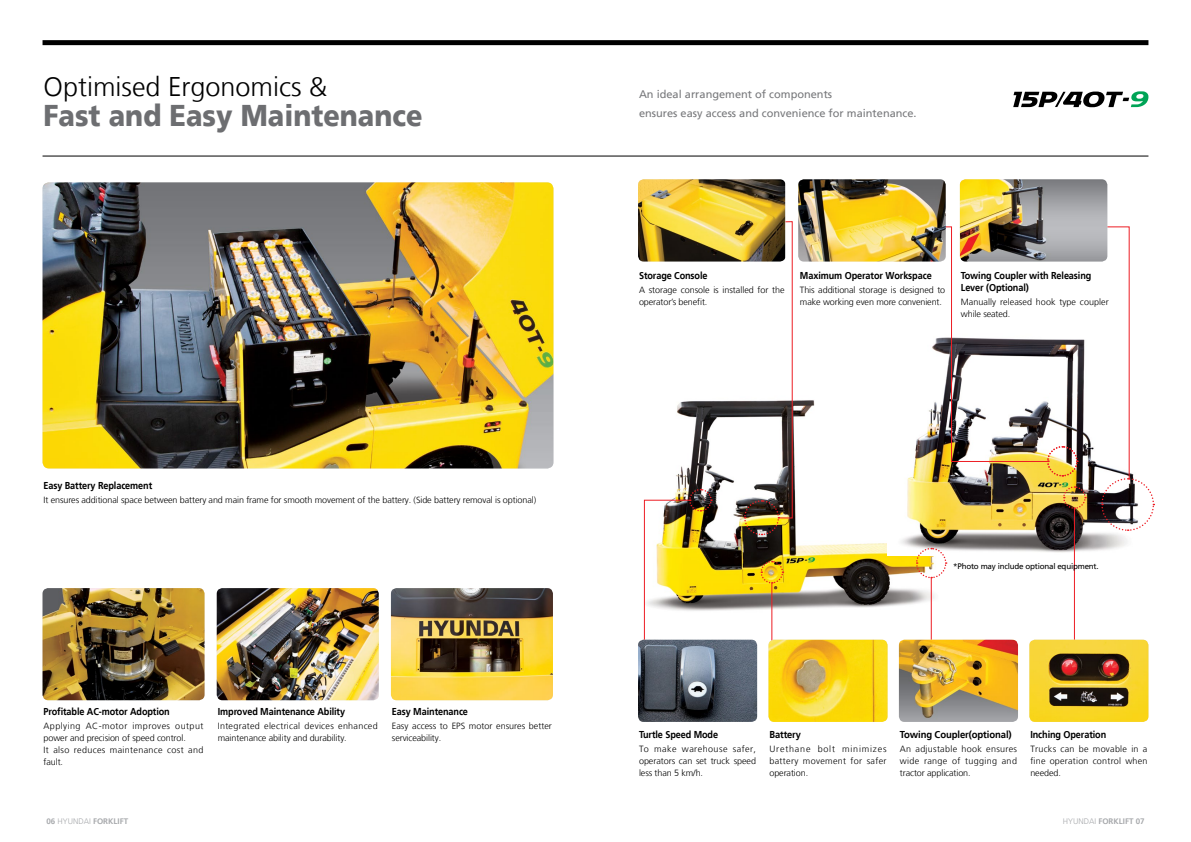
<style>
.page{position:relative;width:1191px;height:842px;background:#fff}
.page>*{position:absolute;margin:0;border:0;box-sizing:border-box;transform-origin:0 0}
.t1{font:900 30px "Frutiger LT";color:#6d6e71;scale:.9 1}
.t2{font:300 27px "Frutiger LT";color:#000}
.t3{font:11px/19px "Frutiger LT";color:#77787b}
.t4{font:700 10px/12px "Frutiger LT";letter-spacing:-.01em;color:#000;scale:.91 1}
.t5{font:700 10px "Frutiger LT";letter-spacing:-.01em;color:#000;scale:.95 1}
.t6{font:700 10px "Frutiger LT";letter-spacing:-.01em;color:#000;scale:.93 1}
.t7{font:300 9px/12px "Frutiger LT";letter-spacing:-.005em;color:#000}
.t8{font:300 9px/12px "Frutiger LT";letter-spacing:.035em;color:#000}
.t9{font:300 9px/12px "Frutiger LT";letter-spacing:.03em;color:#000}
.t10{font:700 8px "Frutiger LT";color:#a7a9ac}
.t11{font:8px "Frutiger LT";letter-spacing:-.025em;color:#000}
.s1{font-weight:300}
</style>
<div class="page">
<img style="left:43px;top:182px;width:510px;height:286px">
<hr style="left:43px;top:156px;width:1105px;height:1px;background:#000">
<div style="left:43px;top:40px;width:1105px;height:5px;background:#000"></div>
<img style="left:643px;top:392px;width:291px;height:227px">
<img style="left:887px;top:392px;width:240px;height:164px">
<svg style="left:759px;top:560px;width:25px;height:24px"></svg>
<hr style="left:771px;top:583px;width:1px;height:77px;background:#ed1d24">
<img style="left:644px;top:488px;width:68px;height:152px">
<svg style="left:912px;top:226px;width:242px;height:306px"></svg>
<hr style="left:1074px;top:508px;width:1px;height:156px;background:#ed1d24">
<svg style="left:915px;top:547px;width:32px;height:32px"></svg>
<hr style="left:931px;top:577px;width:1px;height:85px;background:#ed1d24">
<img style="left:960px;top:179px;width:147px;height:82px">
<img style="left:768px;top:640px;width:119px;height:82px">
<svg style="left:743px;top:221px;width:49px;height:315px"></svg>
<img style="left:217px;top:588px;width:162px;height:112px">
<img style="left:391px;top:588px;width:162px;height:112px">
<img style="left:43px;top:588px;width:161px;height:112px">
<img style="left:899px;top:640px;width:119px;height:82px">
<img style="left:638px;top:179px;width:147px;height:82px">
<img style="left:798px;top:179px;width:147px;height:82px">
<svg style="left:1013px;top:91px;width:135px;height:16px"></svg>
<img style="left:1029px;top:640px;width:119px;height:82px">
<img style="left:638px;top:640px;width:119px;height:82px">
<h2 class="t2" style="left:44px;top:71px;width:285px">Optimised Ergonomics &amp;</h2>
<h1 class="t1" style="left:44px;top:97px;width:422px">Fast and Easy Maintenance</h1>
<p class="t4" style="left:44px;top:480px;width:121px">Easy Battery Replacement</p>
<p class="t7" style="left:44px;top:494px;width:494px">It ensures additional space between battery and main frame for smooth movement of the battery. (Side battery removal is optional)</p>
<p class="t3" style="left:639px;top:85px;width:279px">An ideal arrangement of components<br>ensures easy access and convenience for maintenance.</p>
<p class="t4" style="left:639px;top:269px;width:77px">Storage Console</p>
<p class="t7" style="left:639px;top:284px;width:147px">A storage console is installed for the operator’s benefit.</p>
<p class="t4" style="left:800px;top:269px;width:146px">Maximum Operator Workspace</p>
<p class="t7" style="left:800px;top:284px;width:147px">This additional storage is designed to make working even more convenient.</p>
<p class="t4" style="left:961px;top:269px;width:145px">Towing Coupler with Releasing<br>Lever (Optional)</p>
<p class="t7" style="left:961px;top:296px;width:149px">Manually released hook type coupler while seated.</p>
<p class="t11" style="left:953px;top:561px;width:147px">*Photo may include optional equipment.</p>
<p class="t4" style="left:44px;top:706px;width:140px">Profitable AC-motor Adoption</p>
<p class="t8" style="left:44px;top:720px;width:161px">Applying AC-motor improves output power and precision of speed control.<br>It also reduces maintenance cost and fault.</p>
<p class="t4" style="left:218px;top:706px;width:141px">Improved Maintenance Ability</p>
<p class="t9" style="left:218px;top:720px;width:161px">Integrated electrical devices enhanced maintenance ability and durability.</p>
<p class="t4" style="left:392px;top:706px;width:85px">Easy Maintenance</p>
<p class="t7" style="left:392px;top:720px;width:161px">Easy access to EPS motor ensures better serviceability.</p>
<p class="t6" style="left:769px;top:729px;width:35px">Battery</p>
<p class="t7" style="left:769px;top:743px;width:119px;text-align:justify">Urethane bolt minimizes battery movement for safer operation.</p>
<p class="t4" style="left:639px;top:729px;width:88px">Turtle Speed Mode</p>
<p class="t7" style="left:639px;top:743px;width:119px;text-align:justify">To make warehouse safer, operators can set truck speed less than 5 km/h.</p>
<p class="t5" style="left:900px;top:729px;width:119px">Towing Coupler(optional)</p>
<p class="t7" style="left:900px;top:743px;width:119px;text-align:justify">An adjustable hook ensures wide range of tugging and tractor application.</p>
<p class="t4" style="left:1030px;top:729px;width:85px">Inching Operation</p>
<p class="t7" style="left:1030px;top:743px;width:119px;text-align:justify">Trucks can be movable in a fine operation control when needed.</p>
<p class="t10" style="left:46px;top:816px;width:83px">06 <span class="s1">HYUNDAI</span> FORKLIFT</p>
<p class="t10" style="left:1062px;top:816px;width:83px"><span class="s1">HYUNDAI</span> FORKLIFT 07</p>
</div>
